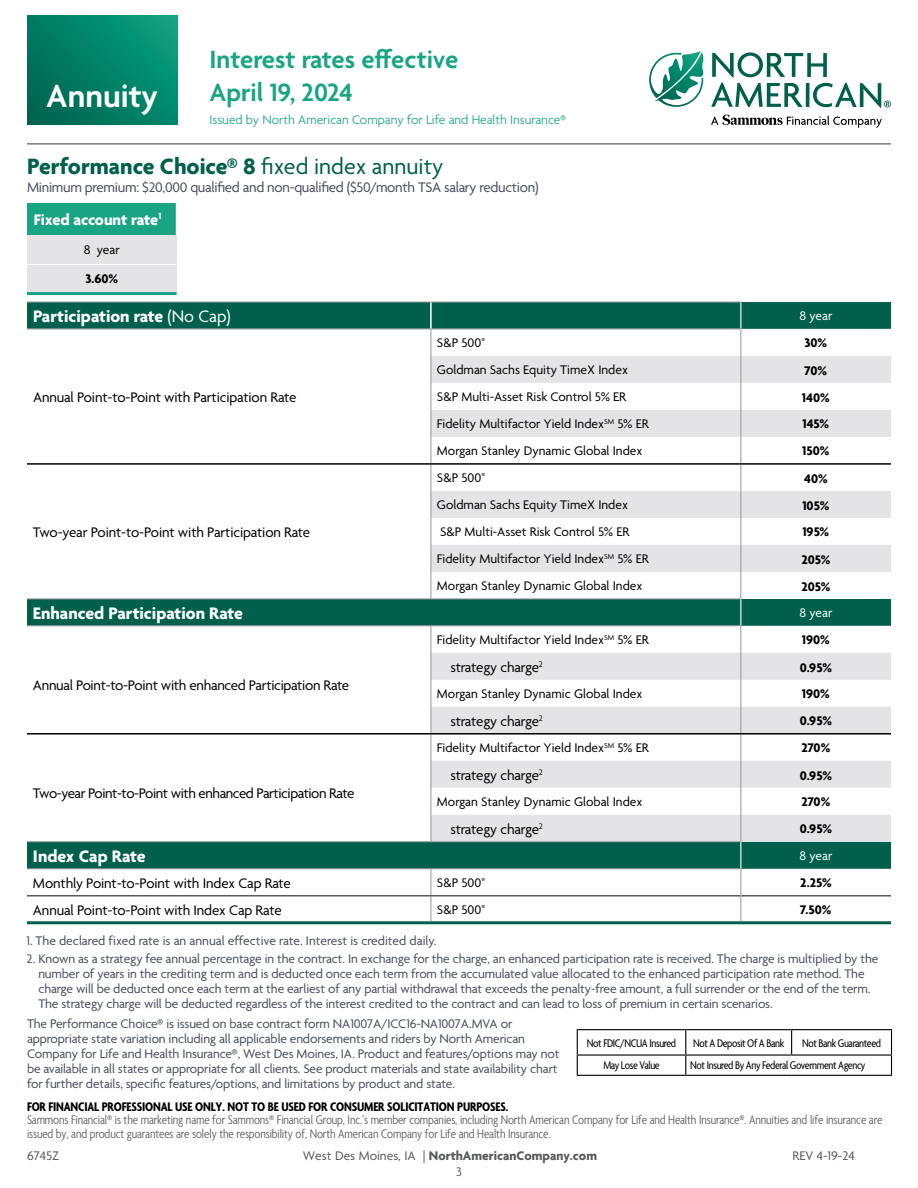
<style>
.page{position:relative;width:918px;height:1188px;background:#fff}
.page>*{position:absolute;margin:0;border:0;box-sizing:border-box;transform-origin:0 0}
.t1{font:600 34.5px "Agenda";color:#fff}
.t2{font:600 27px/32.4px "Agenda";color:#19a583}
.t3{font:700 24px "Agenda";color:#00604b}
.t4{font:700 18px "Agenda";color:#fff}
.t5{font:700 16.5px "Agenda";letter-spacing:-.01em;color:#fff}
.t6{font:15px "Agenda";letter-spacing:-.02em;color:#000}
.t7{font:15px "Agenda";letter-spacing:-.02em;color:#464e5d}
.t8{font:13.5px/15px "Agenda";letter-spacing:-.01em;color:#464e5d}
.t9{font:13.5px/27px "Agenda";color:#000}
.t10{font:300 condensed 13.5px/13.5px "Agenda";letter-spacing:-.01em;color:#58595b}
.t11{font:700 13.5px/27.5px "Agenda";color:#000}
.t12{font:700 condensed 13.5px "Agenda";letter-spacing:-.01em;color:#000}
.t13{font:300 13.5px "Agenda";color:#19a583}
.t14{font:700 13.5px "Agenda";color:#58595b}
.t15{font:13.5px "Agenda";color:#58595b}
.t16{font:13.5px "Agenda";letter-spacing:-.005em;color:#fff}
.t17{font:condensed 12px "Agenda";letter-spacing:-.03em;color:#000}
.s1{font-weight:400}
</style>
<div class="page">
<svg style="left:712px;top:52px;width:115px;height:25px"></svg>
<svg style="left:711px;top:83px;width:92px;height:24px"></svg>
<hr style="left:806px;top:83px;width:3px;height:24px;background:#00604b">
<svg style="left:649px;top:51px;width:55px;height:56px"></svg>
<svg style="left:711px;top:115px;width:171px;height:12px"></svg>
<svg style="left:813px;top:83px;width:78px;height:25px"></svg>
<hr style="left:27px;top:143px;width:864px;height:2px;background:#747a87">
<hr style="left:577px;top:1029px;width:109px;height:1px;background:#000">
<hr style="left:686px;top:1029px;width:106px;height:1px;background:#000">
<hr style="left:792px;top:1029px;width:100px;height:1px;background:#000">
<svg style="left:577px;top:1030px;width:315px;height:45px"></svg>
<hr style="left:577px;top:1075px;width:109px;height:1px;background:#000">
<hr style="left:686px;top:1075px;width:106px;height:1px;background:#000">
<hr style="left:792px;top:1075px;width:100px;height:1px;background:#000">
<div style="left:27px;top:15px;width:150px;height:109px;background:linear-gradient(to right,#006d57,#059677)"></div>
<div style="left:27px;top:203px;width:150px;height:32px;background:#19a583"></div>
<div style="left:27px;top:235px;width:150px;height:29px;background:#e4e4e7"></div>
<div style="left:27px;top:264px;width:150px;height:30px;background:#e4e4e7"></div>
<hr style="left:27px;top:264px;width:150px;height:1px;background:#fff">
<hr style="left:176px;top:203px;width:1px;height:32px;background:#fff">
<hr style="left:27px;top:292px;width:150px;height:3px;background:#19a583">
<svg style="left:27px;top:302px;width:864px;height:567px;fill:#00604b"></svg>
<svg style="left:27px;top:329px;width:864px;height:486px"></svg>
<svg style="left:432px;top:356px;width:459px;height:216px;fill:#e6e6e9"></svg>
<svg style="left:432px;top:653px;width:459px;height:189px;fill:#e4e4e7"></svg>
<hr style="left:27px;top:841px;width:404px;height:1px;background:#939598">
<hr style="left:431px;top:841px;width:310px;height:1px;background:#939598">
<hr style="left:27px;top:868px;width:404px;height:1px;background:#939598">
<hr style="left:431px;top:868px;width:310px;height:1px;background:#939598">
<hr style="left:27px;top:302px;width:404px;height:1px;background:#939598">
<hr style="left:431px;top:302px;width:310px;height:1px;background:#939598">
<hr style="left:27px;top:329px;width:404px;height:1px;background:#939598">
<hr style="left:431px;top:329px;width:310px;height:1px;background:#939598">
<hr style="left:27px;top:599px;width:404px;height:1px;background:#939598">
<hr style="left:431px;top:599px;width:310px;height:1px;background:#939598">
<hr style="left:27px;top:625px;width:404px;height:1px;background:#939598">
<hr style="left:431px;top:625px;width:310px;height:1px;background:#939598">
<svg style="left:431px;top:869px;width:1px;height:52px"></svg>
<hr style="left:27px;top:895px;width:404px;height:2px;background:#58595b">
<hr style="left:431px;top:895px;width:310px;height:2px;background:#58595b">
<hr style="left:741px;top:895px;width:150px;height:2px;background:#58595b">
<hr style="left:430px;top:302px;width:2px;height:27px;background:#fff">
<svg style="left:431px;top:329px;width:1px;height:270px"></svg>
<hr style="left:27px;top:463px;width:404px;height:2px;background:#000">
<hr style="left:431px;top:463px;width:310px;height:2px;background:#000">
<hr style="left:741px;top:463px;width:150px;height:2px;background:#000">
<hr style="left:27px;top:921px;width:404px;height:3px;background:#00604b">
<hr style="left:431px;top:921px;width:310px;height:3px;background:#00604b">
<hr style="left:741px;top:921px;width:150px;height:3px;background:#00604b">
<svg style="left:431px;top:626px;width:1px;height:215px"></svg>
<svg style="left:740px;top:302px;width:2px;height:619px"></svg>
<hr style="left:27px;top:733px;width:404px;height:2px;background:#000">
<hr style="left:431px;top:733px;width:310px;height:2px;background:#000">
<hr style="left:741px;top:733px;width:150px;height:2px;background:#000">
<h1 class="t1" style="left:46px;top:77px;width:113px">Annuity</h1>
<h2 class="t2" style="left:210px;top:45px;width:250px">Interest rates effective<br>April 19, 2024</h2>
<p class="t13" style="left:210px;top:113px;width:358px">Issued by North American Company for Life and Health Insurance®</p>
<h3 class="t3" style="left:27px;top:153px;width:418px">Performance Choice® 8 <span class="s1">fixed index annuity</span></h3>
<p class="t7" style="left:27px;top:179px;width:513px">Minimum premium: $20,000 qualified and non-qualified ($50/month TSA salary reduction)</p>
<p class="t5" style="left:34px;top:211px;width:129px">Fixed account rate<sup>1</sup></p>
<p class="t9" style="left:84px;top:237px;width:37px">8 year</p>
<p class="t11" style="left:85px;top:266px;width:34px">3.60%</p>
<h3 class="t4" style="left:33px;top:306px;width:199px">Participation rate <span class="s1">(No Cap)</span></h3>
<p class="t16" style="left:800px;top:309px;width:34px">8 year</p>
<p class="t6" style="left:33px;top:389px;width:265px">Annual Point-to-Point with Participation Rate</p>
<p class="t6" style="left:33px;top:524px;width:279px">Two-year Point-to-Point with Participation Rate</p>
<p class="t9" style="left:437px;top:330px;width:213px">S&amp;P 500<sup>®<br></sup>Goldman Sachs Equity TimeX Index<br>S&amp;P Multi-Asset Risk Control 5% ER<br>Fidelity Multifactor Yield Index<sup>SM</sup> 5% ER<br>Morgan Stanley Dynamic Global Index</p>
<p class="t9" style="left:437px;top:465px;width:213px">S&amp;P 500<sup>®<br></sup>Goldman Sachs Equity TimeX Index<br>S&amp;P Multi-Asset Risk Control 5% ER<br>Fidelity Multifactor Yield Index<sup>SM</sup> 5% ER<br>Morgan Stanley Dynamic Global Index</p>
<p class="t11" style="left:802px;top:330px;width:29px">30%<br>70%<br>140%</p>
<p class="t11" style="left:802px;top:411px;width:29px">145%<br>150%<br>40%<br>105%</p>
<p class="t11" style="left:801px;top:519px;width:30px;text-align:justify">195% 205% 205%</p>
<h3 class="t4" style="left:33px;top:603px;width:212px">Enhanced Participation Rate</h3>
<p class="t16" style="left:800px;top:606px;width:34px">8 year</p>
<p class="t6" style="left:33px;top:677px;width:318px">Annual Point-to-Point with enhanced Participation Rate</p>
<p class="t6" style="left:33px;top:785px;width:323px">Two-year Point-to-Point with enhanced Participation Rate</p>
<p class="t9" style="left:437px;top:627px;width:213px">Fidelity Multifactor Yield Index<sup>SM</sup> 5% ER</p>
<p class="t6" style="left:450px;top:659px;width:94px">strategy charge<sup>2</sup></p>
<p class="t9" style="left:437px;top:681px;width:207px">Morgan Stanley Dynamic Global Index</p>
<p class="t6" style="left:450px;top:713px;width:94px">strategy charge<sup>2</sup></p>
<p class="t9" style="left:437px;top:735px;width:213px">Fidelity Multifactor Yield Index<sup>SM</sup> 5% ER</p>
<p class="t6" style="left:450px;top:767px;width:94px">strategy charge<sup>2</sup></p>
<p class="t9" style="left:437px;top:789px;width:207px">Morgan Stanley Dynamic Global Index</p>
<p class="t6" style="left:450px;top:821px;width:94px">strategy charge<sup>2</sup></p>
<p class="t11" style="left:800px;top:627px;width:34px">190%<br>0.95%</p>
<p class="t11" style="left:800px;top:680px;width:34px">190%<br>0.95%<br>270%<br>0.95%</p>
<p class="t11" style="left:800px;top:789px;width:34px">270%<br>0.95%</p>
<h3 class="t4" style="left:33px;top:846px;width:114px">Index Cap Rate</h3>
<p class="t16" style="left:800px;top:849px;width:34px">8 year</p>
<p class="t6" style="left:33px;top:875px;width:259px">Monthly Point-to-Point with Index Cap Rate</p>
<p class="t9" style="left:437px;top:870px;width:50px">S&amp;P 500<sup>®</sup></p>
<p class="t6" style="left:33px;top:902px;width:250px">Annual Point-to-Point with Index Cap Rate</p>
<p class="t9" style="left:437px;top:897px;width:50px">S&amp;P 500<sup>®</sup></p>
<p class="t8" style="left:27px;top:934px;width:411px">1. The declared fixed rate is an annual effective rate. Interest is credited daily.</p>
<p class="t8" style="left:38px;top:952px;width:842px;text-indent:-12px">2. Known as a strategy fee annual percentage in the contract. In exchange for the charge, an enhanced participation rate is received. The charge is multiplied by the number of years in the crediting term and is deducted once each term from the accumulated value allocated to the enhanced participation rate method. The charge will be deducted once each term at the earliest of any partial withdrawal that exceeds the penalty-free amount, a full surrender or the end of the term.<br>The strategy charge will be deducted regardless of the interest credited to the contract and can lead to loss of premium in certain scenarios.</p>
<p class="t11" style="left:800px;top:869px;width:33px">2.25%<br>7.50%</p>
<p class="t8" style="left:27px;top:1017px;width:534px">The Performance Choice® is issued on base contract form NA1007A/ICC16-NA1007A.MVA or appropriate state variation including all applicable endorsements and riders by North American Company for Life and Health Insurance®, West Des Moines, IA. Product and features/options may not be available in all states or appropriate for all clients. See product materials and state availability chart for further details, specific features/options, and limitations by product and state.</p>
<p class="t17" style="left:587px;top:1036px;width:91px">Not FDIC/NCUA Insured</p>
<p class="t17" style="left:693px;top:1036px;width:93px">Not A Deposit Of A Bank</p>
<p class="t17" style="left:802px;top:1036px;width:81px">Not Bank Guaranteed</p>
<p class="t17" style="left:603px;top:1059px;width:58px">May Lose Value</p>
<p class="t17" style="left:690px;top:1059px;width:177px">Not Insured By Any Federal Government Agency</p>
<p class="t12" style="left:27px;top:1099px;width:483px">FOR FINANCIAL PROFESSIONAL USE ONLY. NOT TO BE USED FOR CONSUMER SOLICITATION PURPOSES.</p>
<p class="t10" style="left:27px;top:1114px;width:857px">Sammons Financial® is the marketing name for Sammons® Financial Group, Inc.’s member companies, including North American Company for Life and Health Insurance®. Annuities and life insurance are issued by, and product guarantees are solely the responsibility of, North American Company for Life and Health Insurance.</p>
<p class="t15" style="left:27px;top:1149px;width:34px">6745Z</p>
<p class="t14" style="left:303px;top:1149px;width:296px"><span class="s1">West Des Moines, IA |</span> NorthAmericanCompany.com</p>
<p class="t15" style="left:792px;top:1149px;width:64px">REV 4-19-24</p>
<p class="t15" style="left:456px;top:1164px;width:7px">3</p>
</div>
